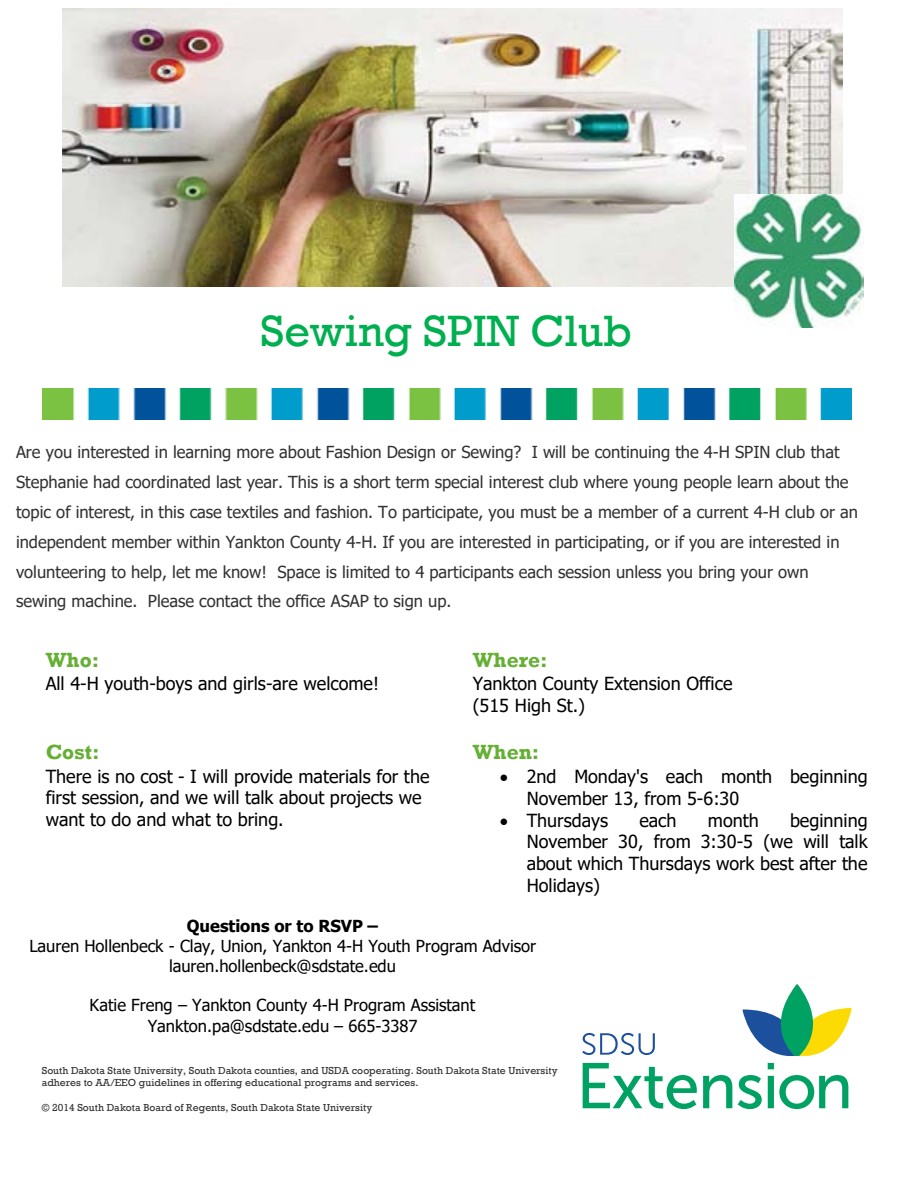
<style>
.page{position:relative;width:918px;height:1188px;background:#fff}
.page>*{position:absolute;margin:0;border:0;box-sizing:border-box;transform-origin:0 0}
.t1{font:45px "Rockwell";color:#00b050}
.t2{font:700 21px "Rockwell";color:#65b034}
.t3{font:18px/21.6px "Tahoma";color:#000}
.t4{font:16.5px/29.8px "Tahoma";color:#313231}
.t5{font:16.5px/20px "Tahoma";color:#000;text-align:center}
.t6{font:700 16.5px "Tahoma";color:#000}
.t7{font:10.5px/12.5px "Rockwell";color:#313231}
</style>
<div class="page">
<svg style="left:583px;top:1063px;width:114px;height:46px"></svg>
<svg style="left:703px;top:1075px;width:29px;height:33px"></svg>
<svg style="left:582px;top:1033px;width:73px;height:22px"></svg>
<svg style="left:738px;top:984px;width:114px;height:125px"></svg>
<img style="left:63px;top:9px;width:779px;height:278px">
<img style="left:42px;top:388px;width:809px;height:32px">
<img style="left:734px;top:195px;width:130px;height:132px">
<h1 class="t1" style="left:260px;top:305px;width:373px">Sewing SPIN Club</h1>
<p class="t4" style="left:16px;top:438px;width:843px">Are you interested in learning more about Fashion Design or Sewing? I will be continuing the 4-H SPIN club that Stephanie had coordinated last year. This is a short term special interest club where young people learn about the topic of interest, in this case textiles and fashion. To participate, you must be a member of a current 4-H club or an independent member within Yankton County 4-H. If you are interested in participating, or if you are interested in volunteering to help, let me know! Space is limited to 4 participants each session unless you bring your own sewing machine. Please contact the office ASAP to sign up.</p>
<p class="t2" style="left:46px;top:647px;width:55px">Who:</p>
<p class="t3" style="left:46px;top:674px;width:335px">All 4-H youth-boys and girls-are welcome!</p>
<p class="t2" style="left:46px;top:739px;width:55px">Cost:</p>
<p class="t3" style="left:46px;top:766px;width:385px">There is no cost - I will provide materials for the first session, and we will talk about projects we want to do and what to bring.</p>
<p class="t2" style="left:473px;top:647px;width:76px">Where:</p>
<p class="t3" style="left:473px;top:674px;width:261px">Yankton County Extension Office (515 High St.)</p>
<p class="t2" style="left:473px;top:740px;width:68px">When:</p>
<p class="t3" style="left:527px;top:767px;width:343px;text-indent:-27px">• 2nd Monday's each month beginning<br>November 13, from 5-6:30</p>
<p class="t3" style="left:500px;top:810px;width:110px">• Thursdays</p>
<p class="t3" style="left:639px;top:810px;width:39px">each</p>
<p class="t3" style="left:708px;top:810px;width:52px">month</p>
<p class="t3" style="left:527px;top:810px;width:343px;text-align:justify;text-indent:263px">beginning November 30, from 3:30-5 (we will talk about which Thursdays work best after the Holidays)</p>
<p class="t6" style="left:187px;top:914px;width:193px">Questions or to RSVP –</p>
<p class="t5" style="left:29px;top:937px;width:508px">Lauren Hollenbeck - Clay, Union, Yankton 4-H Youth Program Advisor lauren.hollenbeck@sdstate.edu</p>
<p class="t5" style="left:90px;top:996px;width:387px">Katie Freng – Yankton County 4-H Program Assistant<br>Yankton.pa@sdstate.edu – 665-3387</p>
<p class="t7" style="left:42px;top:1064px;width:517px">South Dakota State University, South Dakota counties, and USDA cooperating. South Dakota State University adheres to AA/EEO guidelines in offering educational programs and services.</p>
<p class="t7" style="left:42px;top:1101px;width:332px">© 2014 South Dakota Board of Regents, South Dakota State University</p>
</div>
